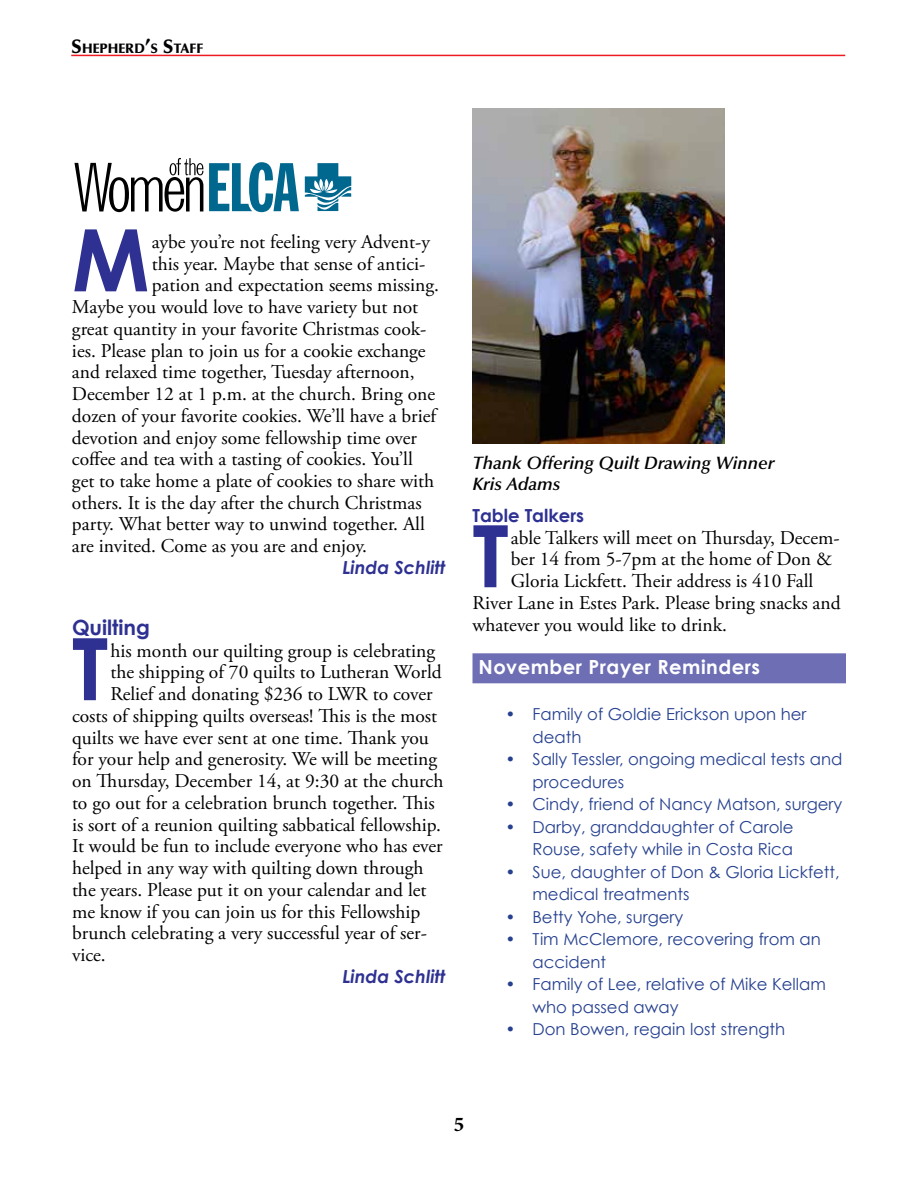
<style>
.page{position:relative;width:918px;height:1188px;background:#fff}
.page>*{position:absolute;margin:0;border:0;box-sizing:border-box;transform-origin:0 0}
.t1{font:700 86.25px "Century Gothic";color:#2e3192}
.t2{font:700 21px "Century Gothic";color:#2e3192}
.t3{font:700 21px "Minion Pro";color:#000}
.t4{font:19.5px "Adobe Garamond Pro";color:#000}
.t5{font:700 19.5px "Century Gothic";letter-spacing:.025em;color:#fff}
.t6{font:italic 600 18px/21.6px "Optima LT Std";color:#000}
.t7{font:italic 700 18px "Century Gothic";color:#2e3192}
.t8{font:700 18px "Century Gothic";color:#2e3192}
.t9{font:16.5px/22.5px "Century Gothic";color:#25408f}
.t10{font:900 13.65px "Optima LT Std";color:#000}
.s1{font-size:19.5px}
</style>
<div class="page">
<hr style="left:71px;top:55px;width:774px;height:1px;background:#ed1c24">
<svg style="left:74px;top:158px;width:129px;height:54px"></svg>
<svg style="left:209px;top:162px;width:90px;height:50px"></svg>
<svg style="left:305px;top:163px;width:46px;height:48px"></svg>
<div style="left:472px;top:653px;width:374px;height:30px;background:#6d6eb3"></div>
<img style="left:472px;top:108px;width:252px;height:336px">
<p class="t10" style="left:71px;top:41px;width:133px"><span class="s1">S</span>HEPHERD<span class="s1">’</span>S <span class="s1">S</span>TAFF</p>
<h1 class="t1" style="left:72px;top:206px;width:79px">M</h1>
<p class="t4" style="left:152px;top:230px;width:280px">aybe you’re not feeling very Advent-y</p>
<p class="t4" style="left:152px;top:252px;width:275px">this year. Maybe that sense of antici-</p>
<p class="t4" style="left:152px;top:273px;width:289px">pation and expectation seems missing.</p>
<p class="t4" style="left:72px;top:295px;width:348px">Maybe you would love to have variety but not</p>
<p class="t4" style="left:72px;top:317px;width:356px">great quantity in your favorite Christmas cook-</p>
<p class="t4" style="left:72px;top:339px;width:355px">ies. Please plan to join us for a cookie exchange</p>
<p class="t4" style="left:72px;top:360px;width:344px">and relaxed time together, Tuesday afternoon,</p>
<p class="t4" style="left:72px;top:382px;width:365px">December 12 at 1 p.m. at the church. Bring one</p>
<p class="t4" style="left:72px;top:404px;width:366px">dozen of your favorite cookies. We’ll have a brief</p>
<p class="t4" style="left:72px;top:426px;width:347px">devotion and enjoy some fellowship time over</p>
<p class="t4" style="left:72px;top:447px;width:342px">coffee and tea with a tasting of cookies. You’ll</p>
<p class="t4" style="left:72px;top:469px;width:364px">get to take home a plate of cookies to share with</p>
<p class="t4" style="left:72px;top:491px;width:351px">others. It is the day after the church Christmas</p>
<p class="t4" style="left:72px;top:513px;width:354px">party. What better way to unwind together. All</p>
<p class="t4" style="left:72px;top:534px;width:297px">are invited. Come as you are and enjoy.</p>
<p class="t7" style="left:343px;top:556px;width:104px">Linda Schlitt</p>
<p class="t2" style="left:72px;top:614px;width:80px">Quilting</p>
<h1 class="t1" style="left:72px;top:615px;width:38px">T</h1>
<p class="t4" style="left:110px;top:639px;width:326px">his month our quilting group is celebrating</p>
<p class="t4" style="left:110px;top:661px;width:333px">the shipping of 70 quilts to Lutheran World</p>
<p class="t4" style="left:110px;top:682px;width:324px">Relief and donating $236 to LWR to cover</p>
<p class="t4" style="left:72px;top:704px;width:367px">costs of shipping quilts overseas! This is the most</p>
<p class="t4" style="left:72px;top:726px;width:358px">quilts we have ever sent at one time. Thank you</p>
<p class="t4" style="left:72px;top:748px;width:367px">for your help and generosity. We will be meeting</p>
<p class="t4" style="left:72px;top:769px;width:373px">on Thursday, December 14, at 9:30 at the church</p>
<p class="t4" style="left:72px;top:791px;width:364px">to go out for a celebration brunch together. This</p>
<p class="t4" style="left:72px;top:813px;width:371px">is sort of a reunion quilting sabbatical fellowship.</p>
<p class="t4" style="left:72px;top:835px;width:372px">It would be fun to include everyone who has ever</p>
<p class="t4" style="left:72px;top:856px;width:353px">helped in any way with quilting down through</p>
<p class="t4" style="left:72px;top:878px;width:356px">the years. Please put it on your calendar and let</p>
<p class="t4" style="left:72px;top:900px;width:350px">me know if you can join us for this Fellowship</p>
<p class="t4" style="left:72px;top:921px;width:356px">brunch celebrating a very successful year of ser-</p>
<p class="t4" style="left:72px;top:943px;width:35px">vice.</p>
<p class="t7" style="left:343px;top:965px;width:104px">Linda Schlitt</p>
<p class="t6" style="left:472px;top:452px;width:303px">Thank Offering Quilt Drawing Winner<br>Kris Adams</p>
<p class="t8" style="left:472px;top:504px;width:113px">Table Talkers</p>
<h1 class="t1" style="left:472px;top:502px;width:38px">T</h1>
<p class="t4" style="left:511px;top:526px;width:330px">able Talkers will meet on Thursday, Decem-</p>
<p class="t4" style="left:511px;top:548px;width:323px">ber 14 from 5-7pm at the home of Don &amp;</p>
<p class="t4" style="left:511px;top:569px;width:304px">Gloria Lickfett. Their address is 410 Fall</p>
<p class="t4" style="left:473px;top:591px;width:370px">River Lane in Estes Park. Please bring snacks and</p>
<p class="t4" style="left:473px;top:613px;width:256px">whatever you would like to drink.</p>
<p class="t5" style="left:478px;top:655px;width:283px">November Prayer Reminders</p>
<p class="t9" style="left:532px;top:703px;width:276px;text-indent:-27px">• Family of Goldie Erickson upon her death</p>
<p class="t9" style="left:532px;top:748px;width:312px;text-indent:-27px">• Sally Tessler, ongoing medical tests and procedures</p>
<p class="t9" style="left:506px;top:793px;width:338px">• Cindy, friend of Nancy Matson, surgery</p>
<p class="t9" style="left:506px;top:815px;width:290px;text-align:right">• Darby, granddaughter of Carole<br>Rouse, safety while in Costa Rica</p>
<p class="t9" style="left:532px;top:860px;width:309px;text-indent:-27px">• Sue, daughter of Don &amp; Gloria Lickfett, medical treatments</p>
<p class="t9" style="left:506px;top:905px;width:179px">• Betty Yohe, surgery</p>
<p class="t9" style="left:532px;top:928px;width:290px;text-indent:-27px">• Tim McClemore, recovering from an accident</p>
<p class="t9" style="left:532px;top:973px;width:295px;text-indent:-27px">• Family of Lee, relative of Mike Kellam who passed away</p>
<p class="t9" style="left:506px;top:1018px;width:281px">• Don Bowen, regain lost strength</p>
<p class="t3" style="left:454px;top:1109px;width:12px">5</p>
</div>
